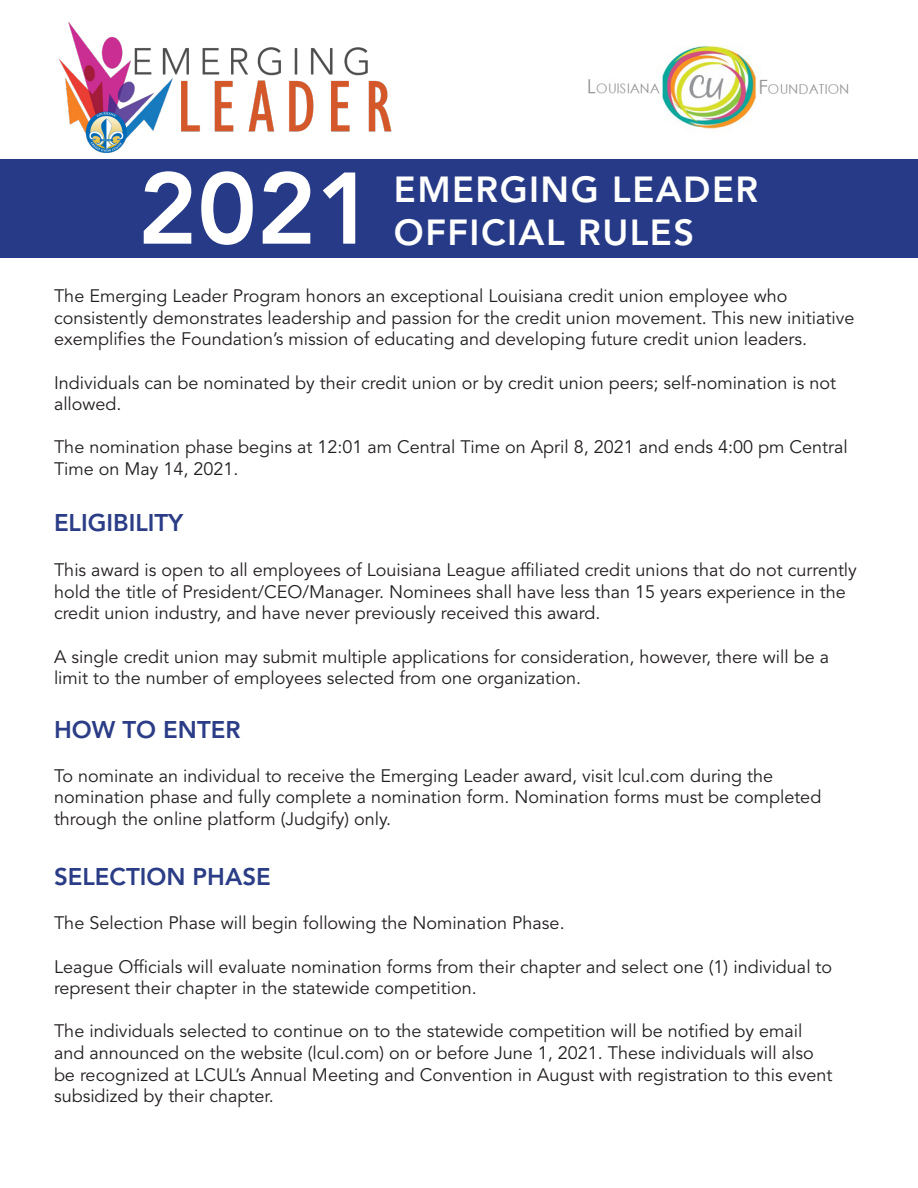
<style>
.page{position:relative;width:918px;height:1188px;background:#fff}
.page>*{position:absolute;margin:0;border:0;box-sizing:border-box;transform-origin:0 0}
.t1{font:800 100.5px "Avenir LT Std";color:#fff}
.t2{font:800 36px "Avenir LT Std";letter-spacing:.04em;color:#fff}
.t3{font:800 24px "Avenir LT Std";color:#2a3d86}
.t4{font:18px/21.6px "Avenir LT Std";color:#231f20}
</style>
<div class="page">
<img style="left:588px;top:46px;width:261px;height:83px">
<div style="left:0;top:159px;width:918px;height:99px;background:#263a88"></div>
<img style="left:58px;top:22px;width:334px;height:131px">
<p class="t1" style="left:138px;top:149px;width:239px">2021</p>
<p class="t2" style="left:394px;top:168px;width:366px">EMERGING LEADER</p>
<p class="t2" style="left:394px;top:211px;width:302px">OFFICIAL RULES</p>
<p class="t4" style="left:54px;top:286px;width:802px">The Emerging Leader Program honors an exceptional Louisiana credit union employee who consistently demonstrates leadership and passion for the credit union movement. This new initiative exemplifies the Foundation’s mission of educating and developing future credit union leaders.</p>
<p class="t4" style="left:54px;top:372px;width:784px">Individuals can be nominated by their credit union or by credit union peers; self-nomination is not allowed.</p>
<p class="t4" style="left:54px;top:437px;width:795px">The nomination phase begins at 12:01 am Central Time on April 8, 2021 and ends 4:00 pm Central<br>Time on May 14, 2021.</p>
<p class="t3" style="left:54px;top:509px;width:131px">ELIGIBILITY</p>
<p class="t4" style="left:54px;top:560px;width:804px">This award is open to all employees of Louisiana League affiliated credit unions that do not currently hold the title of President/CEO/Manager. Nominees shall have less than 15 years experience in the credit union industry, and have never previously received this award.</p>
<p class="t4" style="left:54px;top:646px;width:777px">A single credit union may submit multiple applications for consideration, however, there will be a limit to the number of employees selected from one organization.</p>
<p class="t3" style="left:54px;top:715px;width:188px">HOW TO ENTER</p>
<p class="t4" style="left:54px;top:765px;width:769px">To nominate an individual to receive the Emerging Leader award, visit lcul.com during the nomination phase and fully complete a nomination form. Nomination forms must be completed through the online platform (Judgify) only.</p>
<p class="t3" style="left:54px;top:863px;width:218px">SELECTION PHASE</p>
<p class="t4" style="left:54px;top:913px;width:512px">The Selection Phase will begin following the Nomination Phase.</p>
<p class="t4" style="left:54px;top:956px;width:780px">League Officials will evaluate nomination forms from their chapter and select one (1) individual to represent their chapter in the statewide competition.</p>
<p class="t4" style="left:54px;top:1021px;width:780px">The individuals selected to continue on to the statewide competition will be notified by email and announced on the website (lcul.com) on or before June 1, 2021. These individuals will also be recognized at LCUL’s Annual Meeting and Convention in August with registration to this event subsidized by their chapter.</p>
</div>
